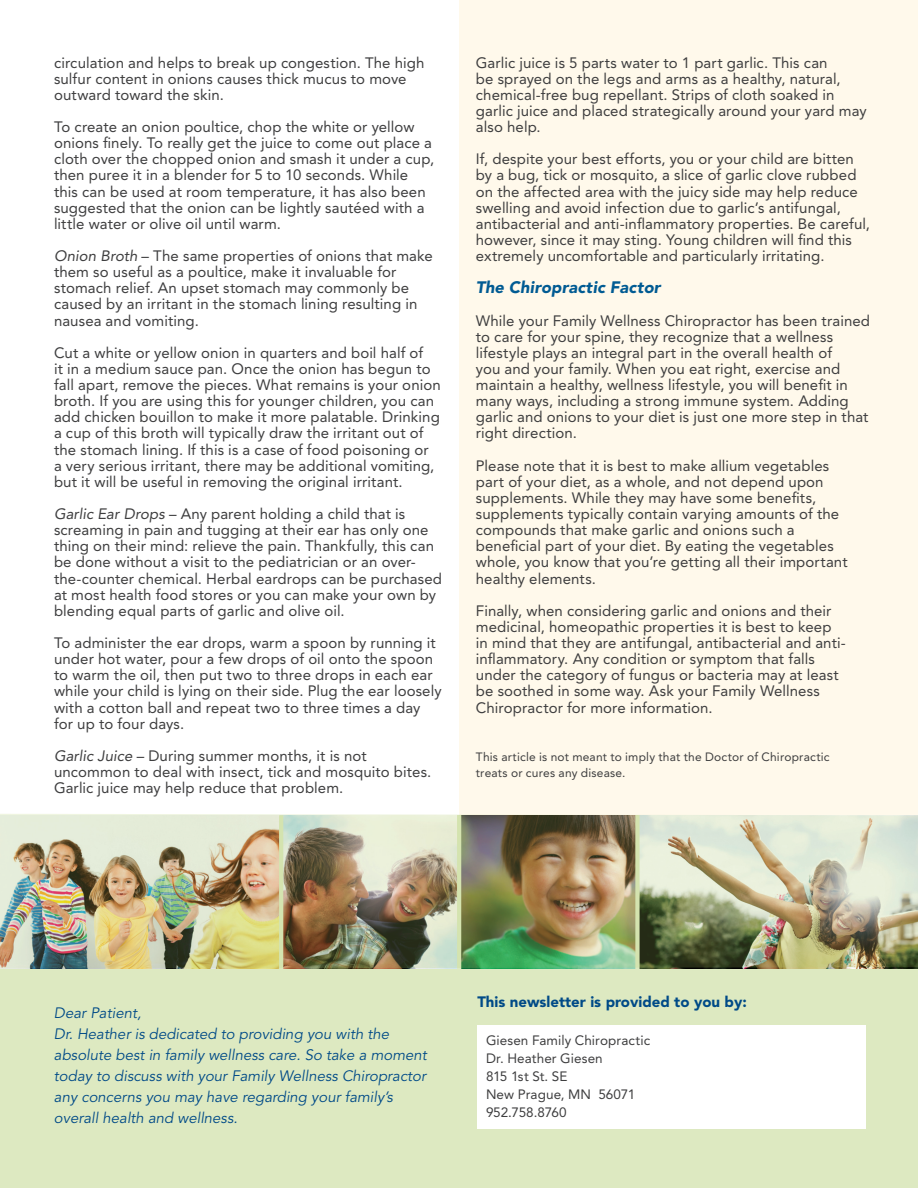
<style>
.page{position:relative;width:918px;height:1188px;background:#fff}
.page>*{position:absolute;margin:0;border:0;box-sizing:border-box;transform-origin:0 0}
.t1{font:italic 900 16.5px "Avenir";letter-spacing:.01em;color:#005b93}
.t2{font:15px/16.2px "Avenir";letter-spacing:.005em;color:#3e3e3f}
.t3{font:italic 15px/21px "Avenir";color:#004a87}
.t4{font:900 15px "Avenir";color:#004a87}
.t5{font:13.5px/18px "Avenir";letter-spacing:.005em;color:#3e3e3f}
.t6{font:12px/16.2px "Avenir";letter-spacing:.015em;color:#3e3e3f}
.s1{font-style:italic}
</style>
<div class="page">
<div style="left:459px;top:0;width:459px;height:851px;background:#fff9eb"></div>
<div style="left:0;top:815px;width:918px;height:373px;background:#dde9c1"></div>
<div style="left:478px;top:1026px;width:388px;height:103px;background:#fff"></div>
<img style="left:0;top:814px;width:918px;height:155px">
<p class="t2" style="left:54px;top:54px;width:372px">circulation and helps to break up congestion. The high sulfur content in onions causes thick mucus to move outward toward the skin.</p>
<p class="t2" style="left:54px;top:119px;width:382px">To create an onion poultice, chop the white or yellow onions finely. To really get the juice to come out place a cloth over the chopped onion and smash it under a cup, then puree it in a blender for 5 to 10 seconds. While this can be used at room temperature, it has also been suggested that the onion can be lightly sautéed with a little water or olive oil until warm.</p>
<p class="t2" style="left:54px;top:248px;width:380px"><span class="s1">Onion Broth</span> – The same properties of onions that make them so useful as a poultice, make it invaluable for stomach relief. An upset stomach may commonly be caused by an irritant in the stomach lining resulting in nausea and vomiting.</p>
<p class="t2" style="left:54px;top:345px;width:388px">Cut a white or yellow onion in quarters and boil half of<br>it in a medium sauce pan. Once the onion has begun to fall apart, remove the pieces. What remains is your onion broth. If you are using this for younger children, you can add chicken bouillon to make it more palatable. Drinking a cup of this broth will typically draw the irritant out of the stomach lining. If this is a case of food poisoning or<br>a very serious irritant, there may be additional vomiting, but it will be useful in removing the original irritant.</p>
<p class="t2" style="left:54px;top:506px;width:389px"><span class="s1">Garlic Ear Drops</span> – Any parent holding a child that is screaming in pain and tugging at their ear has only one thing on their mind: relieve the pain. Thankfully, this can be done without a visit to the pediatrician or an over&shy;the-counter chemical. Herbal eardrops can be purchased at most health food stores or you can make your own by blending equal parts of garlic and olive oil.</p>
<p class="t2" style="left:54px;top:635px;width:389px">To administer the ear drops, warm a spoon by running it under hot water, pour a few drops of oil onto the spoon to warm the oil, then put two to three drops in each ear while your child is lying on their side. Plug the ear loosely with a cotton ball and repeat two to three times a day for up to four days.</p>
<p class="t2" style="left:54px;top:748px;width:379px"><span class="s1">Garlic Juice</span> – During summer months, it is not uncommon to deal with insect, tick and mosquito bites.<br>Garlic juice may help reduce that problem.</p>
<p class="t2" style="left:476px;top:54px;width:392px">Garlic juice is 5 parts water to 1 part garlic. This can<br>be sprayed on the legs and arms as a healthy, natural, chemical-free bug repellant. Strips of cloth soaked in garlic juice and placed strategically around your yard may also help.</p>
<p class="t2" style="left:476px;top:151px;width:396px">If, despite your best efforts, you or your child are bitten by a bug, tick or mosquito, a slice of garlic clove rubbed on the affected area with the juicy side may help reduce swelling and avoid infection due to garlic’s antifungal, antibacterial and anti-inflammatory properties. Be careful, however, since it may sting. Young children will find this extremely uncomfortable and particularly irritating.</p>
<p class="t1" style="left:476px;top:278px;width:186px">The Chiropractic Factor</p>
<p class="t2" style="left:476px;top:312px;width:396px">While your Family Wellness Chiropractor has been trained to care for your spine, they recognize that a wellness lifestyle plays an integral part in the overall health of<br>you and your family. When you eat right, exercise and maintain a healthy, wellness lifestyle, you will benefit in many ways, including a strong immune system. Adding garlic and onions to your diet is just one more step in that right direction.</p>
<p class="t2" style="left:476px;top:457px;width:373px">Please note that it is best to make allium vegetables part of your diet, as a whole, and not depend upon supplements. While they may have some benefits, supplements typically contain varying amounts of the compounds that make garlic and onions such a beneficial part of your diet. By eating the vegetables whole, you know that you’re getting all their important healthy elements.</p>
<p class="t2" style="left:476px;top:603px;width:371px">Finally, when considering garlic and onions and their medicinal, homeopathic properties it is best to keep in mind that they are antifungal, antibacterial and anti&shy;inflammatory. Any condition or symptom that falls under the category of fungus or bacteria may at least be soothed in some way. Ask your Family Wellness Chiropractor for more information.</p>
<p class="t6" style="left:476px;top:749px;width:355px">This article is not meant to imply that the Doctor of Chiropractic treats or cures any disease.</p>
<p class="t3" style="left:54px;top:1003px;width:374px">Dear Patient,<br>Dr. Heather is dedicated to providing you with the absolute best in family wellness care. So take a moment today to discuss with your Family Wellness Chiropractor any concerns you may have regarding your family’s overall health and wellness.</p>
<p class="t4" style="left:477px;top:993px;width:271px">This newsletter is provided to you by:</p>
<p class="t5" style="left:486px;top:1032px;width:166px">Giesen Family Chiropractic<br>Dr. Heather Giesen<br>815 1st St. SE<br>New Prague, MN 56071<br>952.758.8760</p>
</div>
